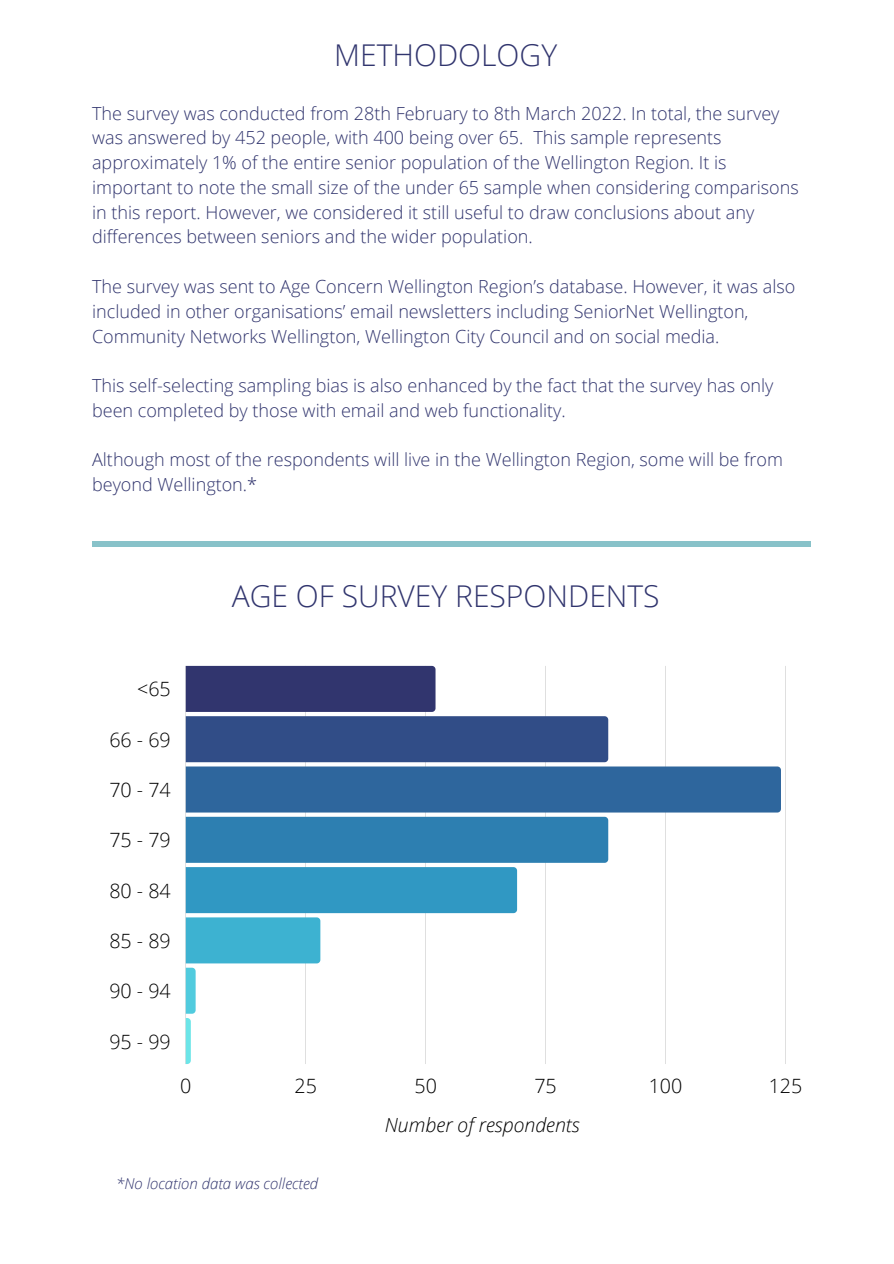
<style>
.page{position:relative;width:894px;height:1264px;background:#fff}
.page>*{position:absolute;margin:0;border:0;box-sizing:border-box;transform-origin:0 0}
.t1{font:300 30px "Open Sans";color:#31356e}
.t2{font:300 19.65px "Open Sans";color:#000}
.t3{font:italic 300 19.5px "Open Sans";color:#000}
.t4{font:300 18px/24.8px "Open Sans";color:#31356e}
.t5{font:italic 300 15px "Open Sans";color:#31356e}
</style>
<div class="page">
<div style="left:92px;top:541px;width:718px;height:5px;background:#88c2c9"></div>
<hr style="left:185px;top:666px;width:1px;height:398px;background:#000">
<hr style="left:785px;top:666px;width:1px;height:398px;background:#000">
<svg style="left:186px;top:666px;width:594px;height:398px"></svg>
<p class="t1" style="left:334px;top:33px;width:224px">METHODOLOGY</p>
<p class="t4" style="left:92px;top:100px;width:708px">The survey was conducted from 28th February to 8th March 2022. In total, the survey was answered by 452 people, with 400 being over 65. This sample represents approximately 1% of the entire senior population of the Wellington Region. It is important to note the small size of the under 65 sample when considering comparisons in this report. However, we considered it still useful to draw conclusions about any differences between seniors and the wider population.</p>
<p class="t4" style="left:92px;top:274px;width:704px">The survey was sent to Age Concern Wellington Region’s database. However, it was also included in other organisations’ email newsletters including SeniorNet Wellington,<br>Community Networks Wellington, Wellington City Council and on social media.</p>
<p class="t4" style="left:92px;top:373px;width:682px">This self-selecting sampling bias is also enhanced by the fact that the survey has only been completed by those with email and web functionality.</p>
<p class="t4" style="left:92px;top:447px;width:692px">Although most of the respondents will live in the Wellington Region, some will be from beyond Wellington.*</p>
<p class="t1" style="left:232px;top:575px;width:429px">AGE OF SURVEY RESPONDENTS</p>
<p class="t2" style="left:137px;top:675px;width:35px">&lt;65</p>
<p class="t2" style="left:109px;top:725px;width:63px">66 - 69</p>
<p class="t2" style="left:109px;top:776px;width:63px">70 - 74</p>
<p class="t2" style="left:109px;top:826px;width:63px">75 - 79</p>
<p class="t2" style="left:109px;top:876px;width:63px">80 - 84</p>
<p class="t2" style="left:109px;top:927px;width:63px">85 - 89</p>
<p class="t2" style="left:109px;top:977px;width:63px">90 - 94</p>
<p class="t2" style="left:109px;top:1027px;width:63px">95 - 99</p>
<p class="t2" style="left:180px;top:1072px;width:13px">0</p>
<p class="t2" style="left:294px;top:1072px;width:24px">25</p>
<p class="t2" style="left:414px;top:1072px;width:24px">50</p>
<p class="t2" style="left:534px;top:1072px;width:24px">75</p>
<p class="t2" style="left:648px;top:1072px;width:35px">100</p>
<p class="t2" style="left:768px;top:1072px;width:35px">125</p>
<p class="t3" style="left:385px;top:1111px;width:196px">Number of respondents</p>
<p class="t5" style="left:116px;top:1173px;width:203px">*No location data was collected</p>
</div>
